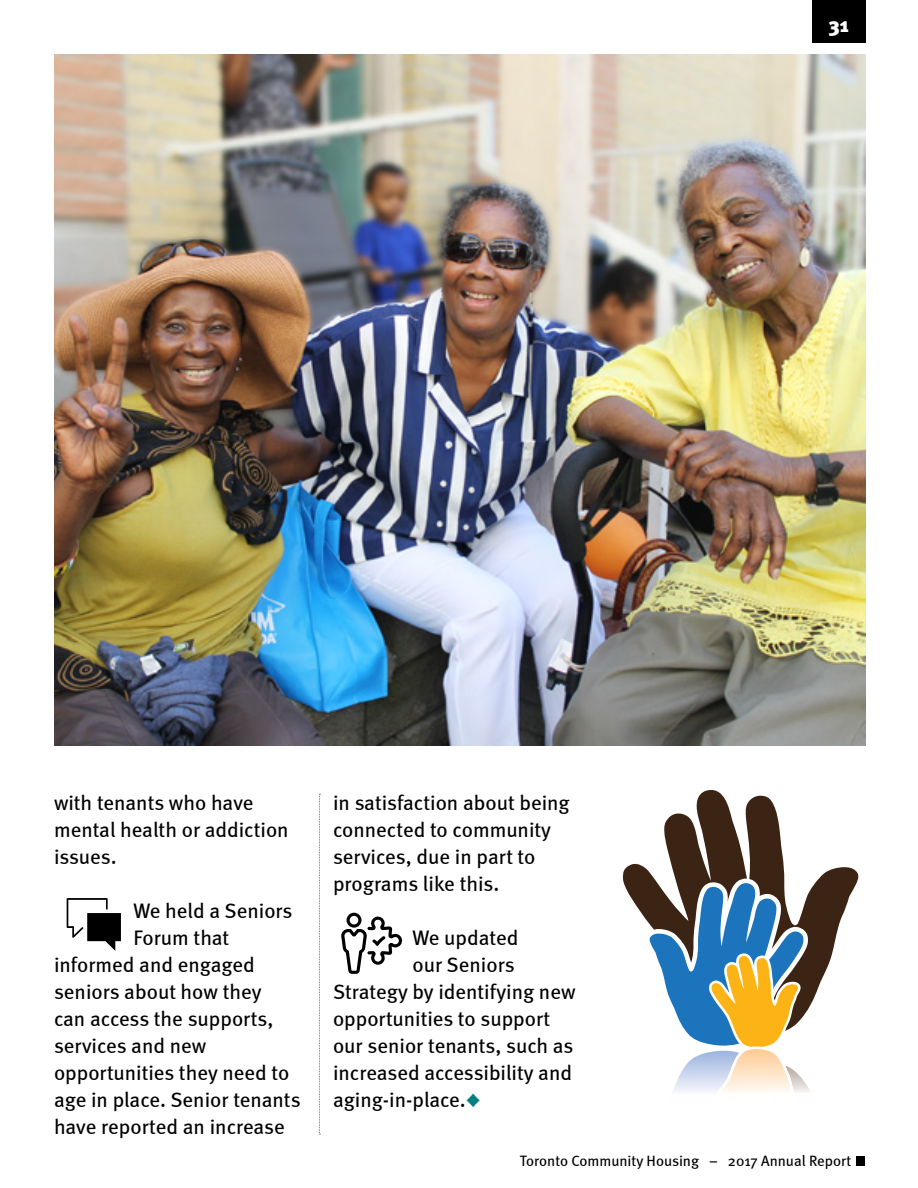
<style>
.page{position:relative;width:918px;height:1188px;background:#fff}
.page>*{position:absolute;margin:0;border:0;box-sizing:border-box;transform-origin:0 0}
.PK_-_body_text_black{font:21px/27px "Meta";color:#000}
.t1{font:900 21px "Meta";color:#fff}
.t2{font:15px "Meta";color:#000}
.s1{font-family:"Arial";font-size:22.5px;color:#008081}
</style>
<div class="page">
<img style="left:54px;top:54px;width:811px;height:691px">
<svg style="left:319px;top:794px;width:2px;height:341px"></svg>
<svg style="left:67px;top:898px;width:54px;height:53px"></svg>
<svg style="left:341px;top:913px;width:61px;height:61px"></svg>
<svg style="left:622px;top:790px;width:237px;height:203px"></svg>
<svg style="left:644px;top:879px;width:172px;height:213px"></svg>
<div style="left:812px;top:0;width:53px;height:42px;background:#000"></div>
<div style="left:857px;top:1157px;width:8px;height:9px;background:#000"></div>
<p class="t1" style="left:829px;top:12px;width:22px">31</p>
<p class="PK_-_body_text_black" style="left:54px;top:789px;width:236px">with tenants who have mental health or addiction issues.</p>
<p class="PK_-_body_text_black" style="left:134px;top:897px;width:161px">We held a Seniors</p>
<p class="PK_-_body_text_black" style="left:134px;top:924px;width:97px">Forum that</p>
<p class="PK_-_body_text_black" style="left:54px;top:951px;width:202px">informed and engaged</p>
<p class="PK_-_body_text_black" style="left:54px;top:978px;width:209px">seniors about how they</p>
<p class="PK_-_body_text_black" style="left:54px;top:1005px;width:221px">can access the supports,</p>
<p class="PK_-_body_text_black" style="left:54px;top:1032px;width:154px">services and new</p>
<p class="PK_-_body_text_black" style="left:54px;top:1059px;width:237px">opportunities they need to</p>
<p class="PK_-_body_text_black" style="left:54px;top:1086px;width:248px">age in place. Senior tenants</p>
<p class="PK_-_body_text_black" style="left:54px;top:1113px;width:232px">have reported an increase</p>
<p class="PK_-_body_text_black" style="left:333px;top:789px;width:238px">in satisfaction about being connected to community services, due in part to programs like this.</p>
<p class="PK_-_body_text_black" style="left:413px;top:924px;width:107px">We updated</p>
<p class="PK_-_body_text_black" style="left:413px;top:951px;width:104px">our Seniors</p>
<p class="PK_-_body_text_black" style="left:333px;top:978px;width:244px">Strategy by identifying new</p>
<p class="PK_-_body_text_black" style="left:333px;top:1005px;width:219px">opportunities to support</p>
<p class="PK_-_body_text_black" style="left:333px;top:1032px;width:242px">our senior tenants, such as</p>
<p class="PK_-_body_text_black" style="left:333px;top:1059px;width:241px">increased accessibility and</p>
<p class="PK_-_body_text_black" style="left:333px;top:1086px;width:149px">aging-in-place.<span class="s1">♦</span></p>
<p class="t2" style="left:520px;top:1152px;width:333px">Toronto Community Housing – 2017 Annual Report</p>
</div>
